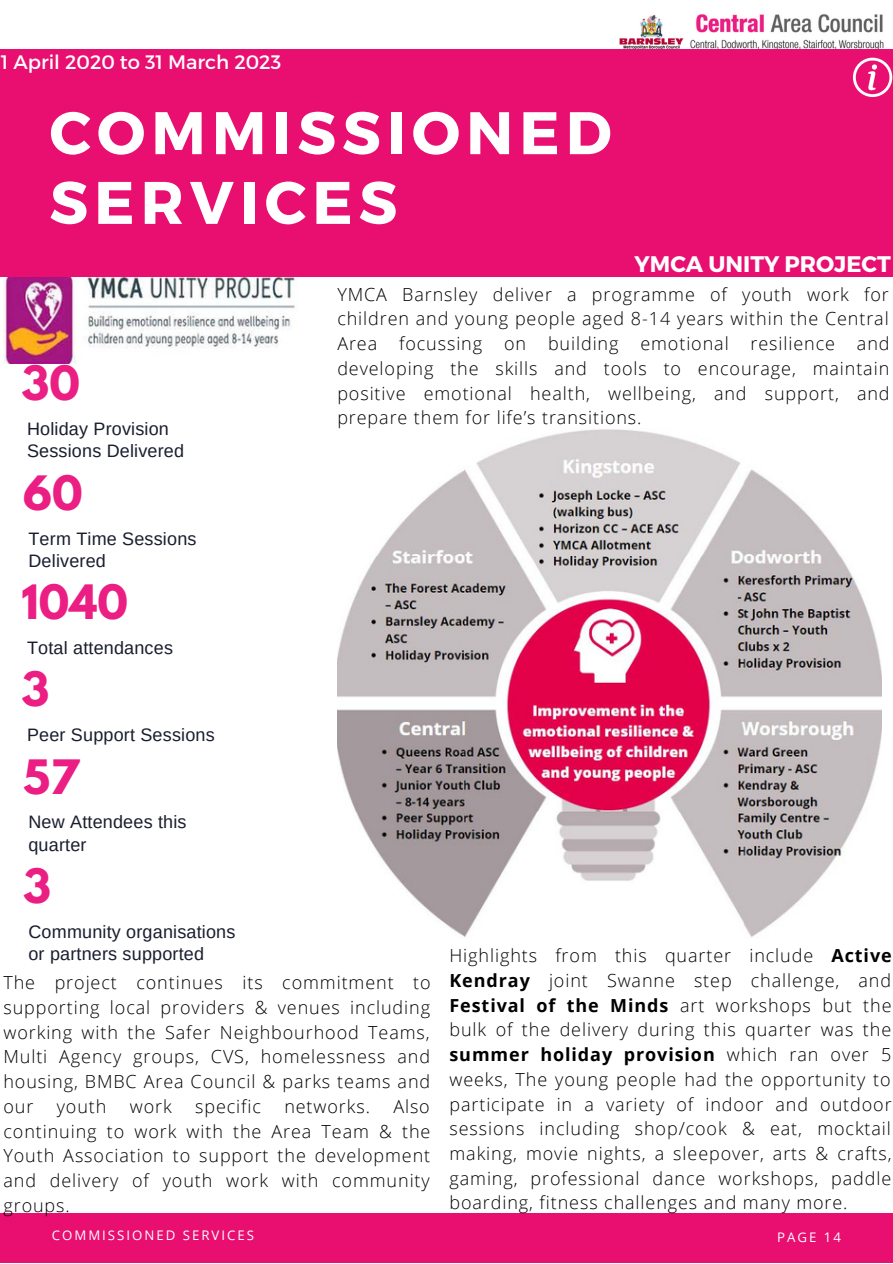
<style>
.page{position:relative;width:893px;height:1264px;background:#fff}
.page>*{position:absolute;margin:0;border:0;box-sizing:border-box;transform-origin:0 0}
.t1{font:700 60px/69.8px "Montserrat";letter-spacing:.1em;color:#fff}
.t2{font:700 42px "League Spartan";color:#eb1e83}
.t3{font:700 22.5px "Montserrat";color:#fff}
.t4{font:19.5px "Montserrat";color:#fff}
.t5{font:300 18px/24.8px "Open Sans";letter-spacing:.05em;color:#000;text-align:justify}
.t6{font:18px/22.5px "Arimo";letter-spacing:.01em;color:#191d2d}
.t7{font:13.2px "Open Sans";letter-spacing:.15em;color:#fff}
.s1{font-weight:700}
</style>
<div class="page">
<div style="left:0;top:1213px;width:892px;height:49px;background:#e80f71"></div>
<img style="left:619px;top:14px;width:265px;height:35px">
<img style="left:3px;top:277px;width:293px;height:87px">
<div style="left:0;top:49px;width:892px;height:228px;background:#e80f71"></div>
<svg style="left:852px;top:58px;width:40px;height:39px"></svg>
<img style="left:337px;top:429px;width:544px;height:509px">
<p class="t4" style="left:1px;top:49px;width:282px">1 April 2020 to 31 March 2023</p>
<h1 class="t1" style="left:49px;top:95px;width:563px">COMMISSIONED<br>SERVICES</h1>
<p class="t3" style="left:634px;top:249px;width:258px">YMCA UNITY PROJECT</p>
<h2 class="t2" style="left:22px;top:362px;width:60px">30</h2>
<p class="t6" style="left:27px;top:417px;width:158px">Holiday Provision<br>Sessions Delivered</p>
<h2 class="t2" style="left:23px;top:472px;width:61px">60</h2>
<p class="t6" style="left:28px;top:527px;width:169px">Term Time Sessions<br>Delivered</p>
<h2 class="t2" style="left:22px;top:581px;width:108px">1040</h2>
<p class="t6" style="left:27px;top:636px;width:147px">Total attendances</p>
<h2 class="t2" style="left:22px;top:668px;width:29px">3</h2>
<p class="t6" style="left:27px;top:723px;width:189px">Peer Support Sessions</p>
<h2 class="t2" style="left:23px;top:755px;width:57px">57</h2>
<p class="t6" style="left:28px;top:810px;width:160px">New Attendees this quarter</p>
<p class="t5" style="left:337px;top:281px;width:553px">YMCA Barnsley deliver a programme of youth work for children and young people aged 8-14 years within the Central Area focussing on building emotional resilience and developing the skills and tools to encourage, maintain positive emotional health, wellbeing, and support, and prepare them for life’s transitions.</p>
<h2 class="t2" style="left:23px;top:865px;width:29px">3</h2>
<p class="t6" style="left:28px;top:920px;width:208px">Community organisations or partners supported</p>
<p class="t5" style="left:3px;top:969px;width:428px">The project continues its commitment to supporting local providers &amp; venues including working with the Safer Neighbourhood Teams, Multi Agency groups, CVS, homelessness and housing, BMBC Area Council &amp; parks teams and our</p>
<p class="t5" style="left:57px;top:1093px;width:51px">youth</p>
<p class="t5" style="left:130px;top:1093px;width:43px">work</p>
<p class="t5" style="left:195px;top:1093px;width:67px">specific</p>
<p class="t5" style="left:284px;top:1093px;width:87px">networks.</p>
<p class="t5" style="left:3px;top:1093px;width:428px;text-indent:390px">Also continuing to work with the Area Team &amp; the Youth Association to support the development and delivery of youth work with community groups.</p>
<p class="t5" style="left:449px;top:942px;width:444px">Highlights from this quarter include <span class="s1">Active Kendray</span> joint Swanne step challenge, and <span class="s1">Festival of the Minds</span> art workshops but the bulk of the delivery during this quarter was the <span class="s1">summer holiday provision</span> which ran over 5 weeks, The young people had the opportunity to participate in a variety of indoor and outdoor sessions including shop/cook &amp; eat, mocktail making, movie nights, a sleepover, arts &amp; crafts, gaming, professional dance workshops, paddle boarding, fitness challenges and many more.</p>
<p class="t7" style="left:52px;top:1225px;width:204px">COMMISSIONED SERVICES</p>
<p class="t7" style="left:777px;top:1227px;width:65px">PAGE 14</p>
</div>
